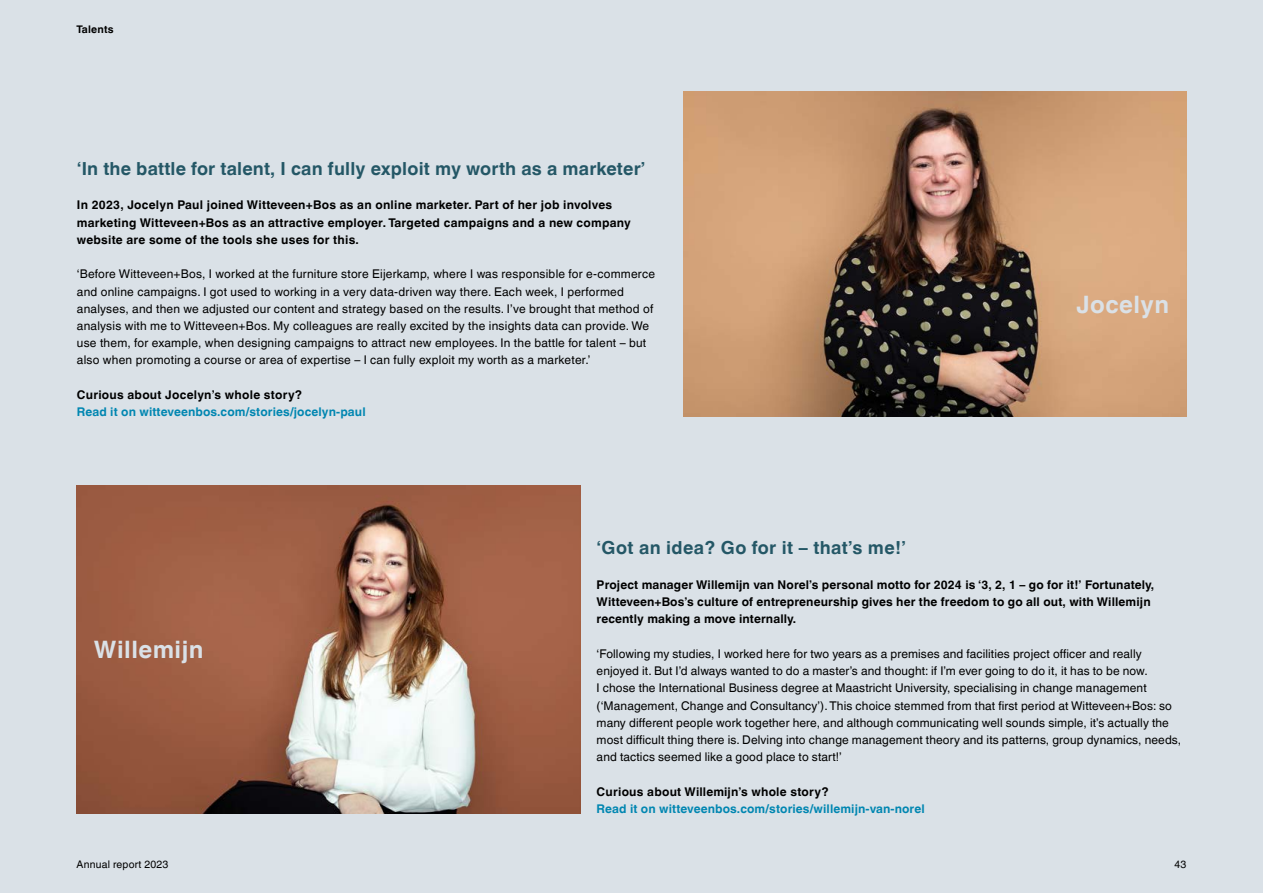
<style>
.page{position:relative;width:1263px;height:893px;background:#dae1e7}
.page>*{position:absolute;margin:0;border:0;box-sizing:border-box;transform-origin:0 0}
.t1{font:700 24px "Helvetica World";letter-spacing:.02em;color:#dae1e7}
.t2{font:700 18px "Helvetica World";letter-spacing:.01em;color:#245766}
.t3{font:12px/17.2px "Helvetica World";letter-spacing:.01em;color:#000}
.t4{font:700 12px/17.2px "Helvetica World";letter-spacing:.01em;color:#000}
.t5{font:700 12px "Helvetica World";letter-spacing:.01em;color:#0086b1}
.t6{font:10.5px "Helvetica World";letter-spacing:.02em;color:#000}
.t7{font:700 10.5px "Helvetica World";letter-spacing:.02em;color:#000}
</style>
<div class="page">
<img style="left:684px;top:91px;width:502px;height:325px">
<img style="left:77px;top:485px;width:503px;height:328px">
<p class="t7" style="left:77px;top:23px;width:39px">Talents</p>
<h2 class="t2" style="left:77px;top:158px;width:570px">‘In the battle for talent, I can fully exploit my worth as a marketer’</h2>
<p class="t4" style="left:77px;top:196px;width:555px">In 2023, Jocelyn Paul joined Witteveen+Bos as an online marketer. Part of her job involves marketing Witteveen+Bos as an attractive employer. Targeted campaigns and a new company website are some of the tools she uses for this.</p>
<p class="t3" style="left:77px;top:265px;width:580px">‘Before Witteveen+Bos, I worked at the furniture store Eijerkamp, where I was responsible for e-commerce and online campaigns. I got used to working in a very data-driven way there. Each week, I performed analyses, and then we adjusted our content and strategy based on the results. I’ve brought that method of analysis with me to Witteveen+Bos. My colleagues are really excited by the insights data can provide. We use them, for example, when designing campaigns to attract new employees. In the battle for talent – but also when promoting a course or area of expertise – I can fully exploit my worth as a marketer.’</p>
<p class="t4" style="left:77px;top:386px;width:227px">Curious about Jocelyn’s whole story?</p>
<p class="t5" style="left:77px;top:405px;width:290px">Read it on witteveenbos.com/stories/jocelyn-paul</p>
<h1 class="t1" style="left:1076px;top:290px;width:94px">Jocelyn</h1>
<h1 class="t1" style="left:94px;top:635px;width:111px">Willemijn</h1>
<p class="t6" style="left:77px;top:858px;width:93px">Annual report 2023</p>
<h2 class="t2" style="left:597px;top:538px;width:311px">‘Got an idea? Go for it – that’s me!’</h2>
<p class="t4" style="left:597px;top:576px;width:559px">Project manager Willemijn van Norel’s personal motto for 2024 is ‘3, 2, 1 – go for it!’ Fortunately,<br>Witteveen+Bos’s culture of entrepreneurship gives her the freedom to go all out, with Willemijn recently making a move internally.</p>
<p class="t3" style="left:597px;top:645px;width:586px">‘Following my studies, I worked here for two years as a premises and facilities project officer and really enjoyed it. But I’d always wanted to do a master’s and thought: if I’m ever going to do it, it has to be now.<br>I chose the International Business degree at Maastricht University, specialising in change management (‘Management, Change and Consultancy’). This choice stemmed from that first period at Witteveen+Bos: so many different people work together here, and although communicating well sounds simple, it’s actually the most difficult thing there is. Delving into change management theory and its patterns, group dynamics, needs, and tactics seemed like a good place to start!’</p>
<p class="t4" style="left:597px;top:783px;width:234px">Curious about Willemijn’s whole story?</p>
<p class="t5" style="left:597px;top:802px;width:329px">Read it on witteveenbos.com/stories/willemijn-van-norel</p>
<p class="t6" style="left:1174px;top:858px;width:13px">43</p>
</div>
